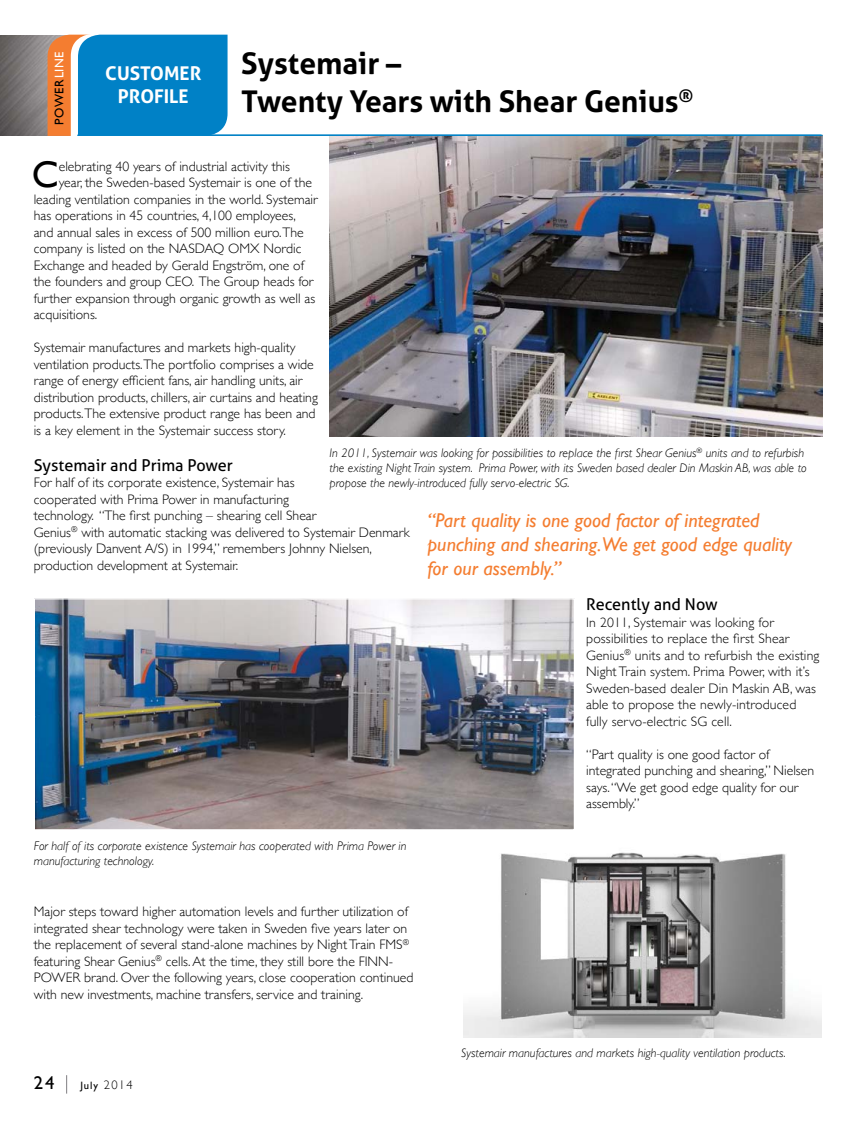
<style>
.page{position:relative;width:855px;height:1125px;background:#fff}
.page>*{position:absolute;margin:0;border:0;box-sizing:border-box;transform-origin:0 0}
.t1{font:38px "Gill Sans";color:#000}
.t2{font:700 30px/37.5px "Aller";color:#000}
.t3{font:italic 20px/24px "Gill Sans";color:#f47d30}
.t4{font:700 19px/22.8px "Aller";color:#fff;text-align:center}
.t5{font:18.75px "Gill Sans";color:#000}
.t6{font:16.25px "Aller";color:#000}
.t7{font:300 13.75px/16.5px "Gill Sans";color:#000}
.t8{font:italic 300 12.5px/15px "Gill Sans";color:#000}
.t9{font:12.5px "Gill Sans";letter-spacing:.05em;color:#000}
.t10{font:10.62px "Gill Sans";color:#000}
.s1{color:#fff}
.s2{font-weight:300;font-size:12.5px}
</style>
<div class="page">
<img style="left:330px;top:136px;width:492px;height:301px">
<svg style="left:66px;top:1075px;width:1px;height:19px"></svg>
<img style="left:0;top:35px;width:48px;height:101px">
<svg style="left:48px;top:34px;width:180px;height:102px;background:#2f87b5"></svg>
<hr style="left:77px;top:135px;width:746px;height:1px;background:#0081c6">
<img style="left:463px;top:852px;width:359px;height:185px">
<img style="left:36px;top:600px;width:537px;height:228px">
<div style="left:34px;top:598px;width:541px;height:232px;border:1px solid #fff"></div>
<h2 class="t2" style="left:241px;top:45px;width:453px">Systemair –<br>Twenty Years with Shear Genius<sup>®</sup></h2>
<p class="t9" style="left:52px;top:125px;width:75px;rotate:-90deg">POWER<span class="s1">LINE</span></p>
<h1 class="t1" style="left:32px;top:152px;width:28px">C</h1>
<p class="t7" style="left:59px;top:157px;width:233px">elebrating 40 years of industrial activity this</p>
<h3 class="t4" style="left:105px;top:62px;width:98px">CUSTOMER<br>PROFILE</h3>
<p class="t7" style="left:59px;top:174px;width:255px">year, the Sweden-based Systemair is one of the</p>
<p class="t7" style="left:34px;top:190px;width:285px">leading ventilation companies in the world. Systemair</p>
<p class="t7" style="left:34px;top:207px;width:264px">has operations in 45 countries, 4,100 employees,</p>
<p class="t7" style="left:34px;top:223px;width:271px">and annual sales in excess of 500 million euro.The</p>
<p class="t7" style="left:34px;top:240px;width:269px">company is listed on the NASDAQ OMX Nordic</p>
<p class="t7" style="left:34px;top:256px;width:272px">Exchange and headed by Gerald Engström, one of</p>
<p class="t7" style="left:34px;top:273px;width:281px">the founders and group CEO. The Group heads for</p>
<p class="t7" style="left:34px;top:289px;width:283px">further expansion through organic growth as well as</p>
<p class="t7" style="left:34px;top:306px;width:65px">acquisitions.</p>
<p class="t7" style="left:34px;top:339px;width:286px">Systemair manufactures and markets high-quality ventilation products.The portfolio comprises a wide range of energy efficient fans, air handling units, air distribution products, chillers, air curtains and heating products.The extensive product range has been and is a key element in the Systemair success story.</p>
<p class="t6" style="left:34px;top:455px;width:201px">Systemair and Prima Power</p>
<p class="t7" style="left:34px;top:474px;width:378px">For half of its corporate existence, Systemair has<br>cooperated with Prima Power in manufacturing<br>technology. “The first punching – shearing cell Shear<br>Genius<sup>®</sup> with automatic stacking was delivered to Systemair Denmark (previously Danvent A/S) in 1994,” remembers Johnny Nielsen, production development at Systemair.</p>
<p class="t8" style="left:330px;top:445px;width:479px">In 2011, Systemair was looking for possibilities to replace the first Shear Genius<sup>®</sup> units and to refurbish the existing Night Train system. Prima Power, with its Sweden based dealer Din Maskin AB, was able to propose the newly-introduced fully servo-electric SG.</p>
<h3 class="t3" style="left:428px;top:508px;width:366px">“Part quality is one good factor of integrated punching and shearing.We get good edge quality for our assembly.”</h3>
<p class="t8" style="left:34px;top:839px;width:374px">For half of its corporate existence Systemair has cooperated with Prima Power in manufacturing technology.</p>
<p class="t7" style="left:34px;top:903px;width:381px">Major steps toward higher automation levels and further utilization of integrated shear technology were taken in Sweden five years later on the replacement of several stand-alone machines by Night Train FMS<sup>® </sup>featuring Shear Genius<sup>®</sup> cells. At the time, they still bore the FINN-POWER brand. Over the following years, close cooperation continued with new investments, machine transfers, service and training.</p>
<h3 class="t5" style="left:34px;top:1071px;width:22px">24</h3>
<p class="t10" style="left:80px;top:1079px;width:54px">July <span class="s2">2014</span></p>
<p class="t6" style="left:586px;top:595px;width:133px">Recently and Now</p>
<p class="t7" style="left:586px;top:613px;width:235px">In 2011, Systemair was looking for possibilities to replace the first Shear Genius<sup>®</sup> units and to refurbish the existing Night Train system. Prima Power, with it’s Sweden-based dealer Din Maskin AB, was able to propose the newly-introduced fully servo-electric SG cell.</p>
<p class="t7" style="left:586px;top:745px;width:229px">“Part quality is one good factor of integrated punching and shearing,” Nielsen says. “We get good edge quality for our assembly.”</p>
<p class="t8" style="left:461px;top:1045px;width:326px">Systemair manufactures and markets high-quality ventilation products.</p>
</div>
